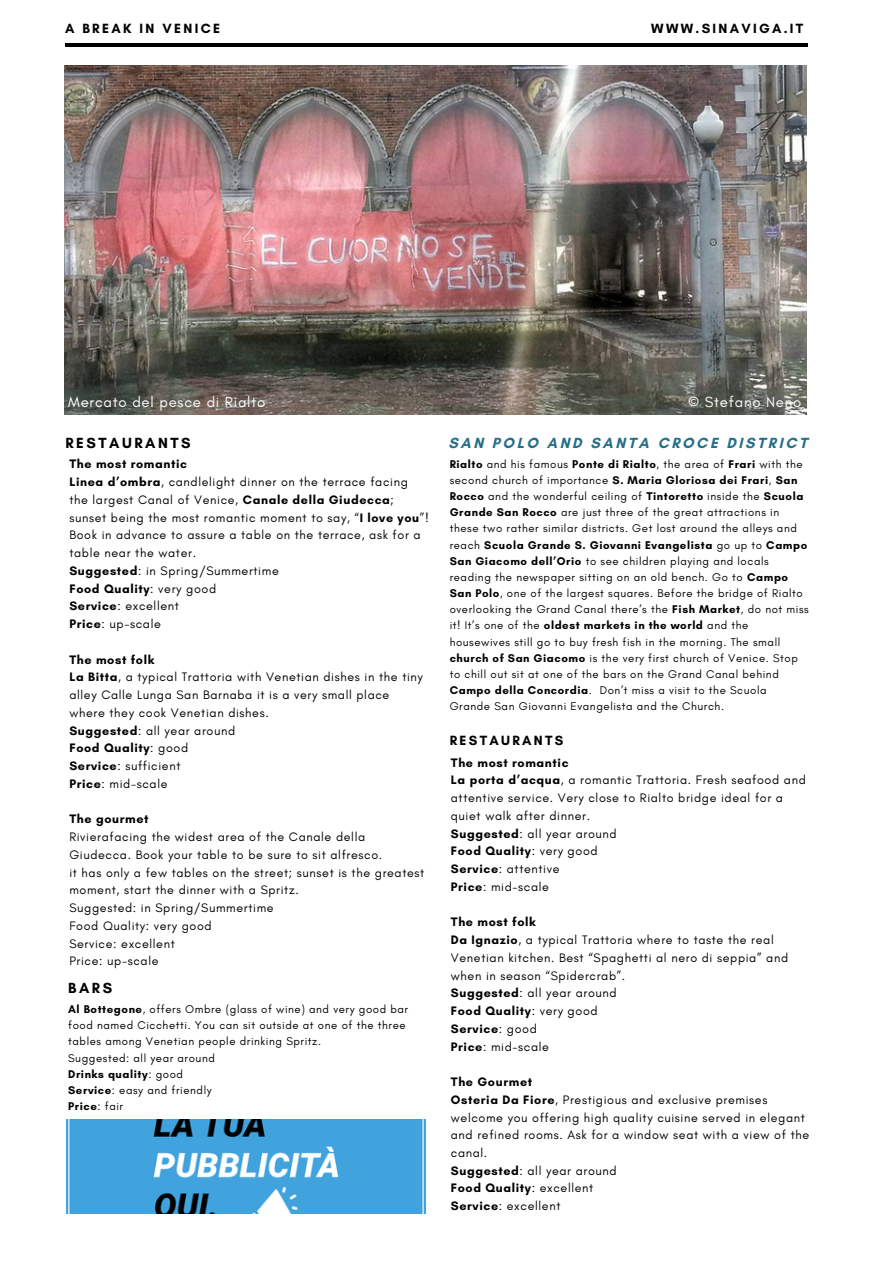
<style>
.page{position:relative;width:893px;height:1264px;background:#fff}
.page>*{position:absolute;margin:0;border:0;box-sizing:border-box;transform-origin:0 0}
.t1{font:15px "Glacial Indifference";letter-spacing:.05em;color:#fff}
.t2{font:700 15px "Glacial Indifference";letter-spacing:.17em;color:#276f88}
.t3{font:700 15px "Glacial Indifference";letter-spacing:.17em;color:#000}
.t4{font:700 13.65px "Glacial Indifference";letter-spacing:.17em;color:#000}
.t5{font:12.45px/17.7px "Glacial Indifference";letter-spacing:.05em;color:#000}
.t6{font:700 12.45px "Glacial Indifference";letter-spacing:.05em;color:#000}
.t7{font:11.4px/16.2px "Glacial Indifference";letter-spacing:.05em;color:#000}
.s1{font-weight:700}
</style>
<div class="page">
<img style="left:65px;top:65px;width:741px;height:350px">
<hr style="left:65px;top:43px;width:742px;height:3px;background:#000">
<img style="left:67px;top:1119px;width:359px;height:94px">
<p class="t4" style="left:65px;top:20px;width:156px">A BREAK IN VENICE</p>
<p class="t4" style="left:651px;top:20px;width:154px">WWW.SINAVIGA.IT</p>
<p class="t1" style="left:68px;top:392px;width:198px">Mercato del pesce di Rialto</p>
<p class="t1" style="left:688px;top:392px;width:115px">© Stefano Neno</p>
<p class="t3" style="left:65px;top:434px;width:127px">RESTAURANTS</p>
<p class="t5" style="left:69px;top:455px;width:361px"><span class="s1">The most romantic<br>Linea d’ombra</span>, candlelight dinner on the terrace facing the largest Canal of Venice, <span class="s1">Canale della Giudecca</span>; sunset being the most romantic moment to say, “<span class="s1">I love you</span>”!<br>Book in advance to assure a table on the terrace, ask for a table near the water.<br><span class="s1">Suggested</span>: in Spring/Summertime<br><span class="s1">Food Quality</span>: very good<br><span class="s1">Service</span>: excellent<br><span class="s1">Price</span>: up-scale</p>
<p class="t5" style="left:69px;top:650px;width:355px"><span class="s1">The most folk<br>La Bitta</span>, a typical Trattoria with Venetian dishes in the tiny alley Calle Lunga San Barnaba it is a very small place where they cook Venetian dishes.<br><span class="s1">Suggested</span>: all year around<br><span class="s1">Food Quality</span>: good<br><span class="s1">Service</span>: sufficient<br><span class="s1">Price</span>: mid-scale</p>
<p class="t6" style="left:69px;top:811px;width:81px">The gourmet</p>
<p class="t5" style="left:69px;top:828px;width:356px">Rivierafacing the widest area of the Canale della Giudecca. Book your table to be sure to sit alfresco.<br>it has only a few tables on the street; sunset is the greatest moment, start the dinner with a Spritz.<br>Suggested: in Spring/Summertime<br>Food Quality: very good<br>Service: excellent<br>Price: up-scale</p>
<p class="t3" style="left:68px;top:979px;width:45px">BARS</p>
<p class="t7" style="left:68px;top:1000px;width:341px"><span class="s1">Al Bottegone</span>, offers Ombre (glass of wine) and very good bar food named Cicchetti. You can sit outside at one of the three tables among Venetian people drinking Spritz.<br>Suggested: all year around<br><span class="s1">Drinks quality</span>: good<br><span class="s1">Service</span>: easy and friendly<br><span class="s1">Price</span>: fair</p>
<p class="t2" style="left:448px;top:434px;width:360px">SAN POLO AND SANTA CROCE DISTRICT</p>
<p class="t7" style="left:449px;top:455px;width:360px"><span class="s1">Rialto</span> and his famous <span class="s1">Ponte di Rialto</span>, the area of <span class="s1">Frari</span> with the second church of importance <span class="s1">S. Maria Gloriosa dei Frari</span>, <span class="s1">San Rocco</span> and the wonderful ceiling of <span class="s1">Tintoretto</span> inside the <span class="s1">Scuola Grande San Rocco</span> are just three of the great attractions in these two rather similar districts. Get lost around the alleys and reach <span class="s1">Scuola Grande S. Giovanni Evangelista</span> go up to <span class="s1">Campo San Giacomo dell’Orio</span> to see children playing and locals reading the newspaper sitting on an old bench. Go to <span class="s1">Campo San Polo</span>, one of the largest squares. Before the bridge of Rialto overlooking the Grand Canal there’s the <span class="s1">Fish Market</span>, do not miss it! It’s one of the <span class="s1">oldest markets in the world</span> and the housewives still go to buy fresh fish in the morning. The small <span class="s1">church of San Giacomo</span> is the very first church of Venice. Stop to chill out sit at one of the bars on the Grand Canal behind <span class="s1">Campo della Concordia</span>. Don’t miss a visit to the Scuola Grande San Giovanni Evangelista and the Church.</p>
<p class="t4" style="left:449px;top:732px;width:115px">RESTAURANTS</p>
<p class="t5" style="left:451px;top:753px;width:356px"><span class="s1">The most romantic<br>La porta d’acqua</span>, a romantic Trattoria. Fresh seafood and attentive service. Very close to Rialto bridge ideal for a quiet walk after dinner.<br><span class="s1">Suggested</span>: all year around<br><span class="s1">Food Quality</span>: very good<br><span class="s1">Service</span>: attentive<br><span class="s1">Price</span>: mid-scale</p>
<p class="t5" style="left:451px;top:913px;width:339px"><span class="s1">The most folk<br>Da Ignazio</span>, a typical Trattoria where to taste the real<br>Venetian kitchen. Best “Spaghetti al nero di seppia” and when in season “Spidercrab”.<br><span class="s1">Suggested</span>: all year around<br><span class="s1">Food Quality</span>: very good<br><span class="s1">Service</span>: good<br><span class="s1">Price</span>: mid-scale</p>
<p class="t5" style="left:451px;top:1072px;width:360px"><span class="s1">The Gourmet<br>Osteria Da Fiore</span>, Prestigious and exclusive premises welcome you offering high quality cuisine served in elegant and refined rooms. Ask for a window seat with a view of the canal.<br><span class="s1">Suggested</span>: all year around<br><span class="s1">Food Quality</span>: excellent<br><span class="s1">Service</span>: excellent</p>
</div>
